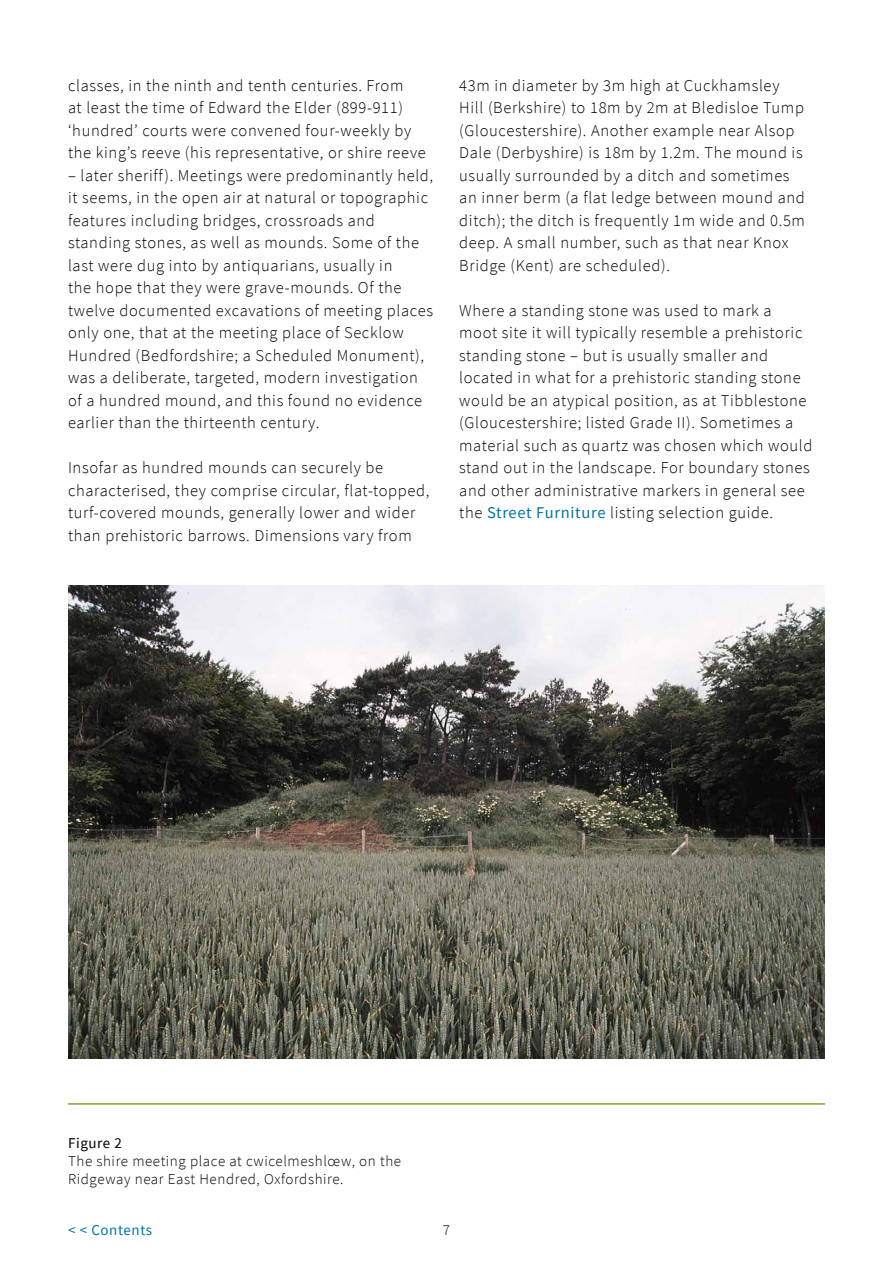
<style>
.page{position:relative;width:893px;height:1263px;background:#fff}
.page>*{position:absolute;margin:0;border:0;box-sizing:border-box;transform-origin:0 0}
.Body_text{font:300 16.5px/22.5px "Source Sans Pro";letter-spacing:.04em;color:#000}
.IMAGE_text{font:300 15px/18px "Source Sans Pro";letter-spacing:.04em;color:#000}
.t1{font:15px "Source Sans Pro";letter-spacing:.04em;color:#0075a7}
.IMAGE_heading{font:15px "Source Sans Pro";letter-spacing:.04em;color:#000}
.s1{font-weight:400;color:#0075a7}
</style>
<div class="page">
<hr style="left:68px;top:1103px;width:757px;height:2px;background:#79a629">
<img style="left:68px;top:586px;width:757px;height:472px">
<p class="Body_text" style="left:68px;top:74px;width:359px">classes, in the ninth and tenth centuries. From<br>at least the time of Edward the Elder (899-911) ‘hundred’ courts were convened four-weekly by the king’s reeve (his representative, or shire reeve</p>
<p class="Body_text" style="left:68px;top:164px;width:367px">– later sheriff). Meetings were predominantly held, it seems, in the open air at natural or topographic features including bridges, crossroads and standing stones, as well as mounds. Some of the last were dug into by antiquarians, usually in<br>the hope that they were grave-mounds. Of the twelve documented excavations of meeting places only one, that at the meeting place of Secklow Hundred (Bedfordshire; a Scheduled Monument), was a deliberate, targeted, modern investigation of a hundred mound, and this found no evidence earlier than the thirteenth century.</p>
<p class="Body_text" style="left:68px;top:456px;width:363px">Insofar as hundred mounds can securely be characterised, they comprise circular, flat-topped, turf-covered mounds, generally lower and wider than prehistoric barrows. Dimensions vary from</p>
<p class="Body_text" style="left:459px;top:74px;width:347px">43m in diameter by 3m high at Cuckhamsley Hill (Berkshire) to 18m by 2m at Bledisloe Tump (Gloucestershire). Another example near Alsop Dale (Derbyshire) is 18m by 1.2m. The mound is usually surrounded by a ditch and sometimes an inner berm (a flat ledge between mound and ditch); the ditch is frequently 1m wide and 0.5m deep. A small number, such as that near Knox Bridge (Kent) are scheduled).</p>
<p class="Body_text" style="left:459px;top:299px;width:355px">Where a standing stone was used to mark a moot site it will typically resemble a prehistoric standing stone – but is usually smaller and located in what for a prehistoric standing stone would be an atypical position, as at Tibblestone (Gloucestershire; listed Grade II). Sometimes a material such as quartz was chosen which would stand out in the landscape. For boundary stones and other administrative markers in general see the <span class="s1">Street Furniture</span> listing selection guide.</p>
<p class="IMAGE_heading" style="left:68px;top:1134px;width:55px">Figure 2</p>
<p class="IMAGE_text" style="left:68px;top:1152px;width:335px">The shire meeting place at cwicelmeshlœw, on the<br>Ridgeway near East Hendred, Oxfordshire.</p>
<p class="t1" style="left:68px;top:1220px;width:86px">&lt; &lt; Contents</p>
<p class="IMAGE_text" style="left:443px;top:1220px;width:9px">7</p>
</div>
